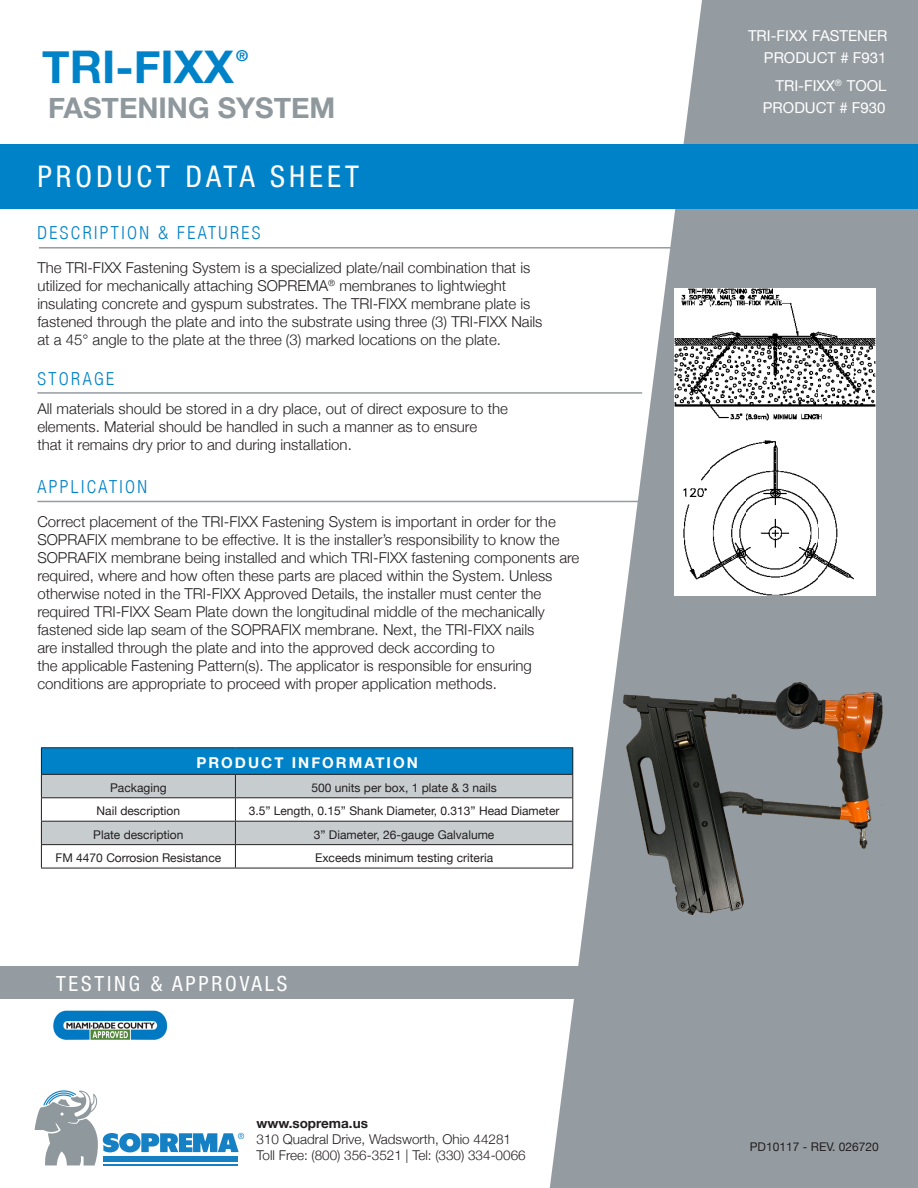
<style>
.page{position:relative;width:918px;height:1188px;background:#fff}
.page>*{position:absolute;margin:0;border:0;box-sizing:border-box;transform-origin:0 0}
.t1{font:700 45px "Helvetica Neue";color:#0082c8}
.t2{font:condensed 30px "Helvetica Neue LT Std";letter-spacing:.135em;color:#fff}
.t3{font:700 28.5px "Helvetica Neue";color:#8f989d}
.t4{font:condensed 21px "Helvetica Neue LT Std";letter-spacing:.135em;color:#fff}
.t5{font:300 condensed 18px "Helvetica Neue LT";letter-spacing:.135em;color:#0082c8}
.t6{font:300 15px/18px "Helvetica Neue";color:#231f20}
.t7{font:15px "Helvetica Neue";color:#fff}
.t8{font:700 15px "Helvetica Neue";letter-spacing:.135em;color:#fff}
.t9{font:700 15px "Helvetica Neue";color:#0082c8}
.t10{font:300 13.5px "Helvetica Neue";color:#231f20}
.t11{font:700 13.5px "Helvetica Neue";color:#231f20}
.t12{font:12px "Helvetica Neue";color:#231f20}
</style>
<div class="page">
<hr style="left:37px;top:501px;width:605px;height:1px;background:#959ca1">
<hr style="left:37px;top:392px;width:605px;height:2px;background:#959ca1">
<svg style="left:550px;top:0;width:368px;height:1188px;fill:#959ca1"></svg>
<div style="left:0;top:144px;width:918px;height:65px;background:#0082c8"></div>
<hr style="left:39px;top:247px;width:652px;height:2px;background:#959ca1">
<svg style="left:35px;top:1090px;width:209px;height:76px"></svg>
<hr style="left:41px;top:747px;width:194px;height:1px;background:#231f20">
<hr style="left:235px;top:747px;width:338px;height:1px;background:#231f20">
<svg style="left:41px;top:748px;width:532px;height:120px"></svg>
<hr style="left:41px;top:868px;width:194px;height:1px;background:#231f20">
<hr style="left:235px;top:868px;width:338px;height:1px;background:#231f20">
<img style="left:674px;top:289px;width:201px;height:307px">
<img style="left:624px;top:682px;width:261px;height:233px">
<div style="left:0;top:966px;width:918px;height:33px;background:#959ca1"></div>
<img style="left:53px;top:1010px;width:115px;height:30px">
<p class="t9" style="left:236px;top:47px;width:13px">®</p>
<p class="t1" style="left:42px;top:39px;width:193px">TRI-FIXX</p>
<p class="t3" style="left:48px;top:90px;width:289px">FASTENING SYSTEM</p>
<p class="t2" style="left:37px;top:159px;width:323px">PRODUCT DATA SHEET</p>
<p class="t5" style="left:37px;top:223px;width:225px">DESCRIPTION &amp; FEATURES</p>
<p class="t6" style="left:37px;top:258px;width:495px">The TRI-FIXX Fastening System is a specialized plate/nail combination that is</p>
<p class="t6" style="left:37px;top:276px;width:471px">utilized for mechanically attaching SOPREMA<sup>®</sup> membranes to lightwieght</p>
<p class="t6" style="left:37px;top:294px;width:495px">insulating concrete and gyspum substrates. The TRI-FIXX membrane plate is</p>
<p class="t6" style="left:37px;top:312px;width:507px">fastened through the plate and into the substrate using three (3) TRI-FIXX Nails</p>
<p class="t6" style="left:37px;top:330px;width:465px">at a 45° angle to the plate at the three (3) marked locations on the plate.</p>
<p class="t5" style="left:37px;top:368px;width:78px">STORAGE</p>
<p class="t6" style="left:37px;top:400px;width:472px">All materials should be stored in a dry place, out of direct exposure to the elements. Material should be handled in such a manner as to ensure</p>
<p class="t6" style="left:37px;top:436px;width:316px">that it remains dry prior to and during installation.</p>
<p class="t5" style="left:37px;top:476px;width:111px">APPLICATION</p>
<p class="t6" style="left:37px;top:512px;width:520px">Correct placement of the TRI-FIXX Fastening System is important in order for the</p>
<p class="t6" style="left:37px;top:530px;width:524px">SOPRAFIX membrane to be effective. It is the installer’s responsibility to know the</p>
<p class="t6" style="left:37px;top:548px;width:544px">SOPRAFIX membrane being installed and which TRI-FIXX fastening components are</p>
<p class="t6" style="left:37px;top:566px;width:517px">required, where and how often these parts are placed within the System. Unless</p>
<p class="t6" style="left:37px;top:584px;width:505px">otherwise noted in the TRI-FIXX Approved Details, the installer must center the</p>
<p class="t6" style="left:37px;top:602px;width:509px">required TRI-FIXX Seam Plate down the longitudinal middle of the mechanically</p>
<p class="t6" style="left:37px;top:620px;width:499px">fastened side lap seam of the SOPRAFIX membrane. Next, the TRI-FIXX nails</p>
<p class="t6" style="left:37px;top:638px;width:459px">are installed through the plate and into the approved deck according to</p>
<p class="t6" style="left:37px;top:656px;width:496px">the applicable Fastening Pattern(s). The applicator is responsible for ensuring</p>
<p class="t6" style="left:37px;top:674px;width:461px">conditions are appropriate to proceed with proper application methods.</p>
<p class="t8" style="left:196px;top:754px;width:223px">PRODUCT INFORMATION</p>
<p class="t12" style="left:110px;top:780px;width:58px">Packaging</p>
<p class="t12" style="left:311px;top:780px;width:187px">500 units per box, 1 plate &amp; 3 nails</p>
<p class="t12" style="left:97px;top:804px;width:85px">Nail description</p>
<p class="t12" style="left:249px;top:804px;width:312px">3.5” Length, 0.15” Shank Diameter, 0.313” Head Diameter</p>
<p class="t12" style="left:93px;top:827px;width:92px">Plate description</p>
<p class="t12" style="left:314px;top:827px;width:182px">3” Diameter, 26-gauge Galvalume</p>
<p class="t12" style="left:56px;top:851px;width:167px">FM 4470 Corrosion Resistance</p>
<p class="t12" style="left:315px;top:851px;width:180px">Exceeds minimum testing criteria</p>
<p class="t4" style="left:56px;top:971px;width:233px">TESTING &amp; APPROVALS</p>
<p class="t11" style="left:256px;top:1115px;width:113px">www.soprema.us</p>
<p class="t10" style="left:256px;top:1131px;width:256px">310 Quadral Drive, Wadsworth, Ohio 44281</p>
<p class="t10" style="left:256px;top:1147px;width:271px">Toll Free: (800) 356-3521 | Tel: (330) 334-0066</p>
<p class="t7" style="left:748px;top:27px;width:141px">TRI-FIXX FASTENER</p>
<p class="t7" style="left:764px;top:49px;width:124px">PRODUCT # F931</p>
<p class="t7" style="left:775px;top:77px;width:113px">TRI-FIXX<sup>®</sup> TOOL</p>
<p class="t7" style="left:763px;top:98px;width:124px">PRODUCT # F930</p>
<p class="t12" style="left:750px;top:1140px;width:130px">PD10117 - REV. 026720</p>
</div>
